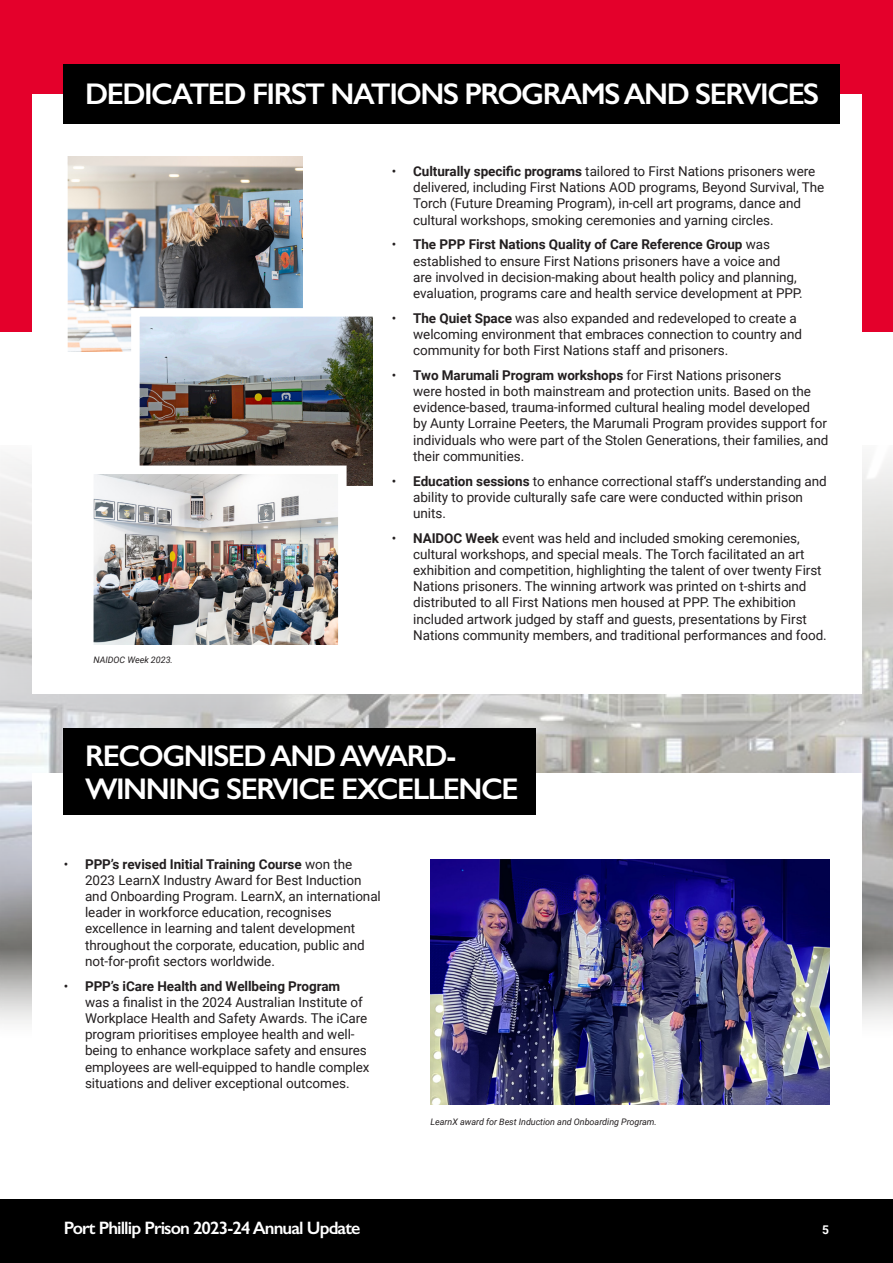
<style>
.page{position:relative;width:893px;height:1263px;background:#fff}
.page>*{position:absolute;margin:0;border:0;box-sizing:border-box;transform-origin:0 0}
.PROJ268_heading_1{font:600 30px/33px "Gill Sans";letter-spacing:-.05em;color:#fff}
.t1{font:600 18px "Gill Sans";letter-spacing:-.05em;color:#fff}
.t2{font:13.5px/16.2px "Roboto";letter-spacing:-.005em;color:#231f20}
.t3{font:700 12px "Roboto";color:#fff}
.PROJ268_body_sml{font:italic 9px "Roboto";letter-spacing:-.005em;color:#231f20}
.s1{font-weight:700}
</style>
<div class="page">
<div style="left:0;top:0;width:893px;height:331px;background:#e4002b"></div>
<div style="left:0;top:1199px;width:893px;height:64px;background:#000"></div>
<img style="left:0;top:454px;width:893px;height:570px">
<div style="left:32px;top:95px;width:829px;height:599px;background:#fff"></div>
<div style="left:32px;top:773px;width:829px;height:378px;background:#fff"></div>
<div style="left:64px;top:64px;width:776px;height:59px;background:#000"></div>
<div style="left:64px;top:729px;width:472px;height:86px;background:#000"></div>
<img style="left:431px;top:859px;width:398px;height:246px">
<img style="left:69px;top:156px;width:234px;height:195px">
<img style="left:141px;top:318px;width:232px;height:166px">
<div style="left:131px;top:308px;width:255px;height:186px;border:9px solid #fff"></div>
<img style="left:95px;top:475px;width:242px;height:169px">
<p class="PROJ268_heading_1" style="left:85px;top:77px;width:736px">DEDICATED FIRST NATIONS PROGRAMS AND SERVICES</p>
<p class="PROJ268_body_sml" style="left:94px;top:653px;width:81px">NAIDOC Week 2023.</p>
<p class="t2" style="left:413px;top:163px;width:413px;text-indent:-21px">• <span class="s1">Culturally specific programs</span> tailored to First Nations prisoners were delivered, including First Nations AOD programs, Beyond Survival, The Torch (Future Dreaming Program), in-cell art programs, dance and cultural workshops, smoking ceremonies and yarning circles.</p>
<p class="t2" style="left:413px;top:236px;width:391px;text-indent:-21px">• <span class="s1">The PPP First Nations Quality of Care Reference Group</span> was established to ensure First Nations prisoners have a voice and are involved in decision-making about health policy and planning, evaluation, programs care and health service development at PPP.</p>
<p class="t2" style="left:413px;top:309px;width:390px;text-indent:-21px">• <span class="s1">The Quiet Space</span> was also expanded and redeveloped to create a welcoming environment that embraces connection to country and community for both First Nations staff and prisoners.</p>
<p class="t2" style="left:413px;top:366px;width:417px;text-indent:-21px">• <span class="s1">Two Marumali Program workshops</span> for First Nations prisoners<br>were hosted in both mainstream and protection units. Based on the evidence-based, trauma-informed cultural healing model developed<br>by Aunty Lorraine Peeters, the Marumali Program provides support for individuals who were part of the Stolen Generations, their families, and their communities.</p>
<p class="t2" style="left:413px;top:472px;width:415px;text-indent:-21px">• <span class="s1">Education sessions</span> to enhance correctional staff’s understanding and ability to provide culturally safe care were conducted within prison units.</p>
<p class="t2" style="left:413px;top:529px;width:415px;text-indent:-21px">• <span class="s1">NAIDOC Week</span> event was held and included smoking ceremonies, cultural workshops, and special meals. The Torch facilitated an art exhibition and competition, highlighting the talent of over twenty First Nations prisoners. The winning artwork was printed on t-shirts and distributed to all First Nations men housed at PPP. The exhibition included artwork judged by staff and guests, presentations by First Nations community members, and traditional performances and food.</p>
<p class="PROJ268_heading_1" style="left:85px;top:739px;width:435px">RECOGNISED AND AWARD-<br>WINNING SERVICE EXCELLENCE</p>
<p class="t2" style="left:85px;top:855px;width:297px;text-indent:-21px">• <span class="s1">PPP’s revised Initial Training Course</span> won the 2023 LearnX Industry Award for Best Induction and Onboarding Program. LearnX, an international leader in workforce education, recognises excellence in learning and talent development throughout the corporate, education, public and not-for-profit sectors worldwide.</p>
<p class="t2" style="left:85px;top:977px;width:286px;text-indent:-21px">• <span class="s1">PPP’s iCare Health and Wellbeing Program<br></span>was a finalist in the 2024 Australian Institute of Workplace Health and Safety Awards. The iCare program prioritises employee health and well&shy;being to enhance workplace safety and ensures employees are well-equipped to handle complex situations and deliver exceptional outcomes.</p>
<h2 class="t1" style="left:64px;top:1217px;width:298px">Port Phillip Prison 2023-24 Annual Update</h2>
<p class="PROJ268_body_sml" style="left:431px;top:1115px;width:228px">LearnX award for Best Induction and Onboarding Program.</p>
<p class="t3" style="left:822px;top:1221px;width:8px">5</p>
</div>
